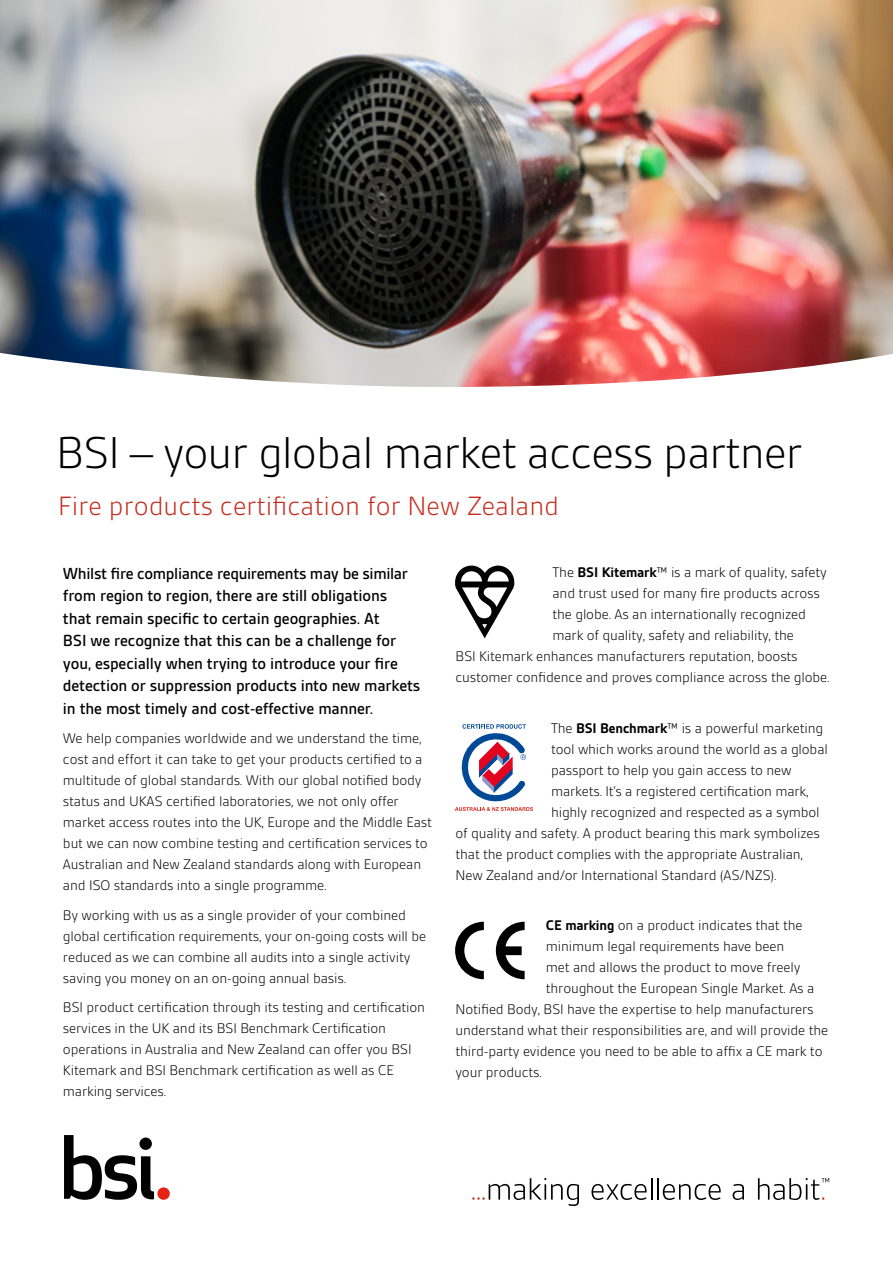
<style>
.page{position:relative;width:893px;height:1263px;background:#fff}
.page>*{position:absolute;margin:0;border:0;box-sizing:border-box;transform-origin:0 0}
.t1{font:300 48px "BSI Gesta";letter-spacing:-.02em;color:#000}
.t2{font:300 28.5px "BSI Gesta";color:#c62a1b}
.t3{font:500 17.25px/22.5px "BSI Gesta";letter-spacing:-.01em;color:#000}
.t4{font:300 15px/21px "BSI Gesta";letter-spacing:-.01em;color:#000}
.s1{font-weight:700}
</style>
<div class="page">
<svg style="left:64px;top:1135px;width:90px;height:65px"></svg>
<div style="left:157px;top:1187px;width:13px;height:13px;background:#e42313;border-radius:50%"></div>
<svg style="left:472px;top:1178px;width:107px;height:28px"></svg>
<svg style="left:591px;top:1178px;width:61px;height:22px"></svg>
<hr style="left:657px;top:1178px;width:2px;height:21px;background:#000">
<svg style="left:663px;top:1184px;width:58px;height:16px"></svg>
<svg style="left:732px;top:1184px;width:12px;height:16px"></svg>
<svg style="left:758px;top:1178px;width:71px;height:22px"></svg>
<img style="left:0;top:0;width:893px;height:387px">
<svg style="left:455px;top:724px;width:78px;height:87px"></svg>
<svg style="left:455px;top:922px;width:29px;height:57px"></svg>
<svg style="left:496px;top:922px;width:29px;height:57px"></svg>
<svg style="left:455px;top:566px;width:59px;height:72px"></svg>
<h1 class="t1" style="left:56px;top:427px;width:748px">BSI – your global market access partner</h1>
<h2 class="t2" style="left:58px;top:491px;width:502px">Fire products certification for New Zealand</h2>
<p class="t3" style="left:63px;top:562px;width:359px">Whilst fire compliance requirements may be similar from region to region, there are still obligations<br>that remain specific to certain geographies. At<br>BSI we recognize that this can be a challenge for you, especially when trying to introduce your fire detection or suppression products into new markets in the most timely and cost-effective manner.</p>
<p class="t4" style="left:63px;top:728px;width:370px">We help companies worldwide and we understand the time, cost and effort it can take to get your products certified to a multitude of global standards. With our global notified body status and UKAS certified laboratories, we not only offer market access routes into the UK, Europe and the Middle East but we can now combine testing and certification services to Australian and New Zealand standards along with European and ISO standards into a single programme.</p>
<p class="t4" style="left:63px;top:904px;width:365px">By working with us as a single provider of your combined global certification requirements, your on-going costs will be reduced as we can combine all audits into a single activity saving you money on an on-going annual basis.</p>
<p class="t4" style="left:63px;top:997px;width:364px">BSI product certification through its testing and certification services in the UK and its BSI Benchmark Certification operations in Australia and New Zealand can offer you BSI Kitemark and BSI Benchmark certification as well as CE marking services.</p>
<p class="t4" style="left:552px;top:562px;width:276px">The <span class="s1">BSI Kitemark</span>™ is a mark of quality, safety</p>
<p class="t4" style="left:552px;top:583px;width:269px">and trust used for many fire products across</p>
<p class="t4" style="left:552px;top:604px;width:255px">the globe. As an internationally recognized</p>
<p class="t4" style="left:552px;top:625px;width:243px">mark of quality, safety and reliability, the</p>
<p class="t4" style="left:455px;top:646px;width:344px">BSI Kitemark enhances manufacturers reputation, boosts</p>
<p class="t4" style="left:455px;top:667px;width:376px">customer confidence and proves compliance across the globe.</p>
<p class="t4" style="left:551px;top:717px;width:274px">The <span class="s1">BSI Benchmark</span>™ is a powerful marketing</p>
<p class="t4" style="left:551px;top:738px;width:278px">tool which works around the world as a global</p>
<p class="t4" style="left:551px;top:759px;width:242px">passport to help you gain access to new</p>
<p class="t4" style="left:551px;top:780px;width:259px">markets. It’s a registered certification mark,</p>
<p class="t4" style="left:551px;top:801px;width:270px">highly recognized and respected as a symbol</p>
<p class="t4" style="left:455px;top:822px;width:366px">of quality and safety. A product bearing this mark symbolizes</p>
<p class="t4" style="left:455px;top:843px;width:349px">that the product complies with the appropriate Australian,</p>
<p class="t4" style="left:455px;top:864px;width:323px">New Zealand and/or International Standard (AS/NZS).</p>
<p class="t4" style="left:546px;top:915px;width:258px"><span class="s1">CE marking</span> on a product indicates that the</p>
<p class="t4" style="left:546px;top:936px;width:240px">minimum legal requirements have been</p>
<p class="t4" style="left:546px;top:957px;width:256px">met and allows the product to move freely</p>
<p class="t4" style="left:546px;top:978px;width:270px">throughout the European Single Market. As a</p>
<p class="t4" style="left:455px;top:999px;width:360px">Notified Body, BSI have the expertise to help manufacturers</p>
<p class="t4" style="left:455px;top:1020px;width:374px">understand what their responsibilities are, and will provide the</p>
<p class="t4" style="left:455px;top:1041px;width:369px">third-party evidence you need to be able to affix a CE mark to</p>
<p class="t4" style="left:455px;top:1062px;width:88px">your products.</p>
</div>
